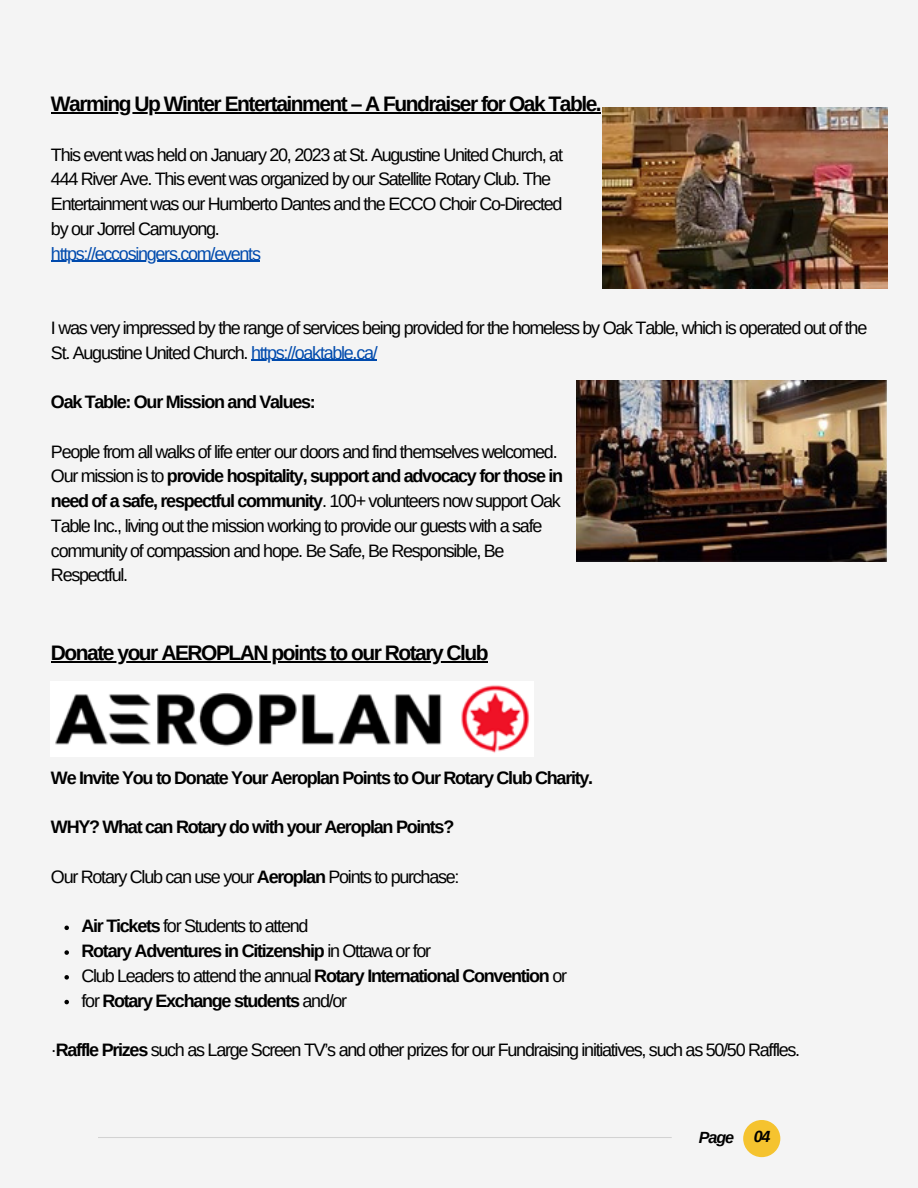
<style>
.page{position:relative;width:918px;height:1188px;background:#f4f4f4}
.page>*{position:absolute;margin:0;border:0;box-sizing:border-box;transform-origin:0 0}
.t1{font:700 21px "Arimo";letter-spacing:-.07em;color:#000}
.t2{font:18px/24.8px "Arimo";letter-spacing:-.07em;color:#000}
.t3{font:700 18px/24.8px "Arimo";letter-spacing:-.07em;color:#000}
.t4{font:18px "Arimo";letter-spacing:-.07em;color:#004aad}
.t5{font:italic 700 16.2px "Arimo";letter-spacing:-.07em;color:#000}
.s1{color:#004aad}
.s2{font-weight:700}
.s3{font-weight:400}
</style>
<div class="page">
<hr style="left:98px;top:1137px;width:574px;height:1px;background:#000">
<div style="left:743px;top:1120px;width:37px;height:37px;background:#f5c32f;border-radius:50%"></div>
<svg style="left:64px;top:926px;width:5px;height:4px"></svg>
<svg style="left:64px;top:950px;width:5px;height:5px"></svg>
<svg style="left:64px;top:975px;width:5px;height:5px"></svg>
<svg style="left:64px;top:1000px;width:5px;height:4px"></svg>
<hr style="left:51px;top:112px;width:549px;height:1px;background:#000">
<hr style="left:51px;top:261px;width:209px;height:1px;background:#004aad">
<hr style="left:251px;top:360px;width:126px;height:1px;background:#004aad">
<hr style="left:51px;top:661px;width:436px;height:1px;background:#000">
<img style="left:602px;top:107px;width:285px;height:181px">
<img style="left:576px;top:381px;width:311px;height:181px">
<img style="left:51px;top:681px;width:483px;height:76px">
<p class="t1" style="left:51px;top:92px;width:552px">Warming Up Winter Entertainment – A Fundraiser for Oak Table.</p>
<p class="t2" style="left:51px;top:142px;width:514px">This event was held on January 20, 2023 at St. Augustine United Church, at 444 River Ave. This event was organized by our Satellite Rotary Club. The Entertainment was our Humberto Dantes and the ECCO Choir Co-Directed by our Jorrel Camuyong.</p>
<p class="t4" style="left:51px;top:243px;width:212px">https://eccosingers.com/events</p>
<p class="t2" style="left:51px;top:315px;width:818px">I was very impressed by the range of services being provided for the homeless by Oak Table, which is operated out of the<br>St. Augustine United Church. <span class="s1">https://oaktable.ca/</span></p>
<p class="t3" style="left:51px;top:389px;width:266px">Oak Table: Our Mission and Values:</p>
<p class="t2" style="left:51px;top:439px;width:514px">People from all walks of life enter our doors and find themselves welcomed.<br>Our mission is to <span class="s2">provide hospitality, support and advocacy for those in need of a safe, respectful community</span>. 100+ volunteers now support Oak Table Inc., living out the mission working to provide our guests with a safe community of compassion and hope. Be Safe, Be Responsible, Be Respectful.</p>
<p class="t1" style="left:51px;top:641px;width:439px">Donate your AEROPLAN points to our Rotary Club</p>
<p class="t3" style="left:51px;top:765px;width:544px">We Invite You to Donate Your Aeroplan Points to Our Rotary Club Charity.</p>
<p class="t3" style="left:51px;top:815px;width:405px">WHY? What can Rotary do with your Aeroplan Points?</p>
<p class="t2" style="left:51px;top:864px;width:410px">Our Rotary Club can use your <span class="s2">Aeroplan</span> Points to purchase:</p>
<p class="t3" style="left:82px;top:914px;width:487px">Air Tickets <span class="s3">for Students to attend<br></span>Rotary Adventures in Citizenship <span class="s3">in Ottawa or for<br>Club Leaders to attend the annual</span> Rotary International Convention <span class="s3">or for</span> Rotary Exchange students <span class="s3">and/or</span></p>
<p class="t2" style="left:51px;top:1037px;width:751px">·<span class="s2">Raffle Prizes</span> such as Large Screen TV’s and other prizes for our Fundraising initiatives, such as 50/50 Raffles.</p>
<p class="t5" style="left:699px;top:1129px;width:73px">Page 04</p>
</div>
